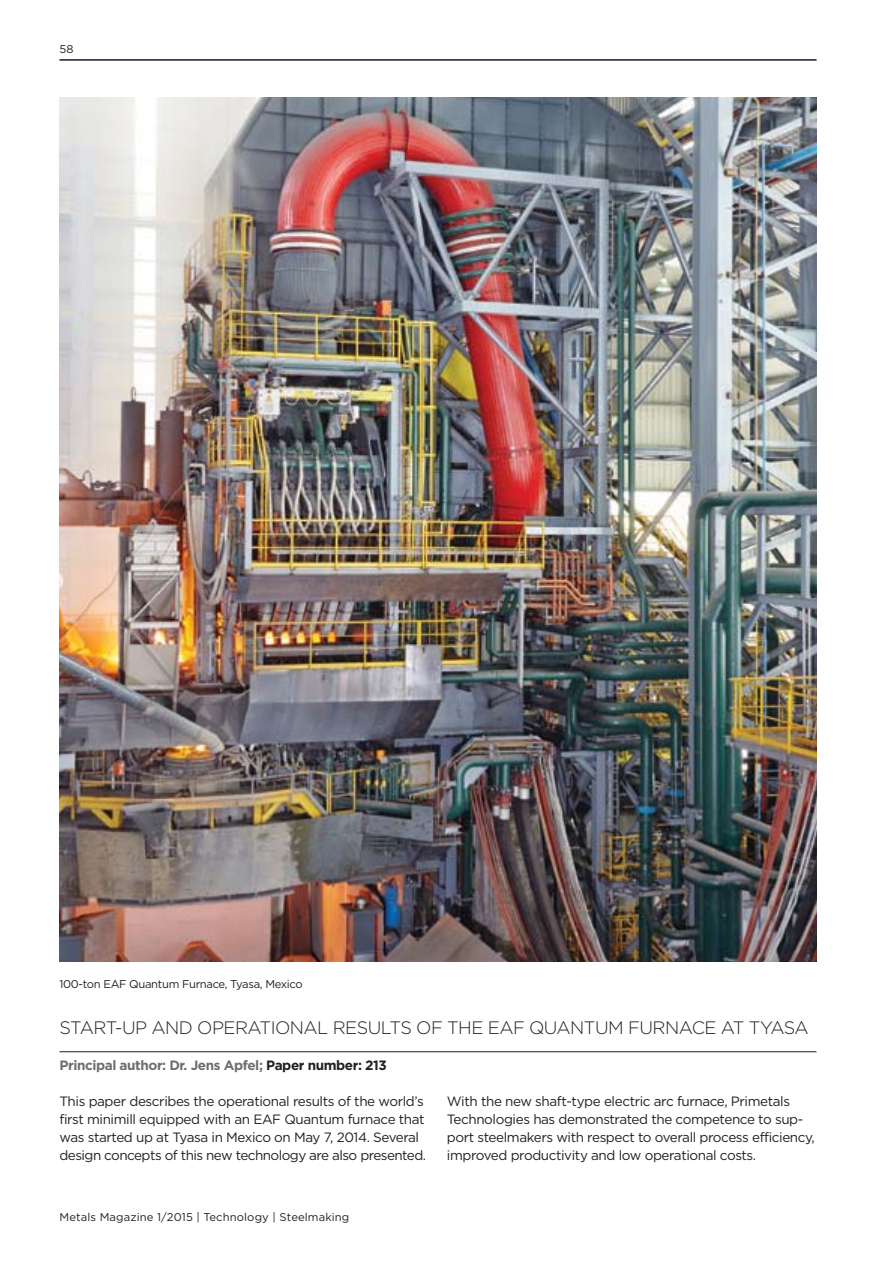
<style>
.page{position:relative;width:893px;height:1263px;background:#fff}
.page>*{position:absolute;margin:0;border:0;box-sizing:border-box;transform-origin:0 0}
.t1{font:300 18px "Gotham";letter-spacing:-.03em;color:#231f20}
.t2{font:13.5px/18px "Gotham";letter-spacing:-.03em;color:#231f20}
.t3{font:700 13.5px "Gotham";letter-spacing:-.03em;color:#6d6e70}
.t4{font:11.25px "Gotham";letter-spacing:.01em;color:#231f20}
.t5{font:11.25px "Gotham";letter-spacing:-.03em;color:#231f20}
.s1{color:#231f20}
</style>
<div class="page">
<hr style="left:60px;top:60px;width:756px;height:1px;background:#001540">
<hr style="left:60px;top:1051px;width:756px;height:1px;background:#231f20">
<img style="left:60px;top:98px;width:756px;height:864px">
<p class="t4" style="left:60px;top:44px;width:16px">58</p>
<p class="t5" style="left:60px;top:979px;width:245px">100-ton EAF Quantum Furnace, Tyasa, Mexico</p>
<h1 class="t1" style="left:60px;top:1020px;width:751px">START-UP AND OPERATIONAL RESULTS OF THE EAF QUANTUM FURNACE AT TYASA</h1>
<p class="t3" style="left:60px;top:1059px;width:329px">Principal author: Dr. Jens Apfel; <span class="s1">Paper number: 213</span></p>
<p class="t2" style="left:60px;top:1093px;width:368px">This paper describes the operational results of the world’s first minimill equipped with an EAF Quantum furnace that was started up at Tyasa in Mexico on May 7, 2014. Several design concepts of this new technology are also presented.</p>
<p class="t2" style="left:447px;top:1093px;width:369px">With the new shaft-type electric arc furnace, Primetals Technologies has demonstrated the competence to sup&shy;port steelmakers with respect to overall process efficiency, improved productivity and low operational costs.</p>
<p class="t4" style="left:60px;top:1212px;width:291px">Metals Magazine 1/2015 | Technology | Steelmaking</p>
</div>
